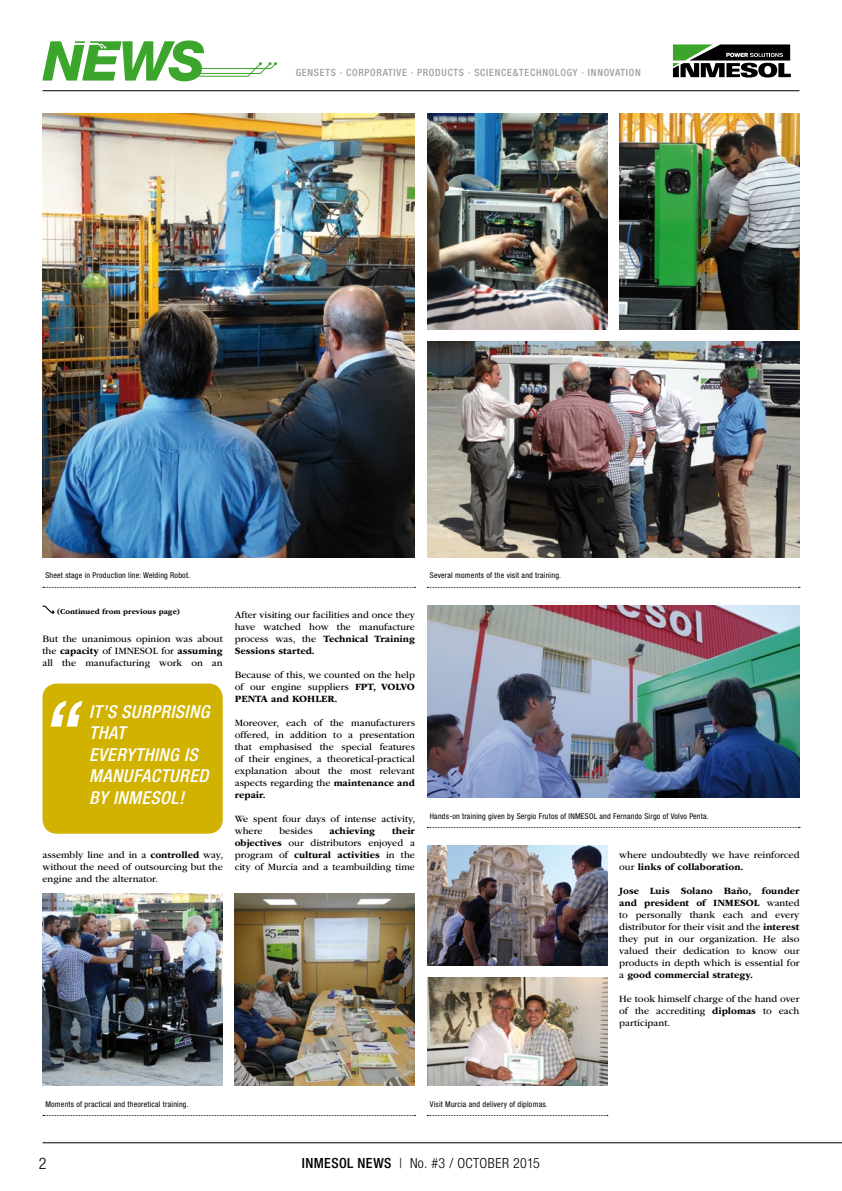
<style>
.page{position:relative;width:842px;height:1191px;background:#fff}
.page>*{position:absolute;margin:0;border:0;box-sizing:border-box;transform-origin:0 0}
.t1{font:italic 800 54.9px "Helvetica Neue LT Std";color:#3ca52b}
.t2{font:italic 500 condensed 17.9px/21.4px "Helvetica Neue LT Std";letter-spacing:.025em;color:#fff}
.t3{font:300 condensed 16px "Helvetica Neue LT Std";color:#000}
.t4{font:300 condensed 14px "Helvetica Neue LT Std";letter-spacing:.03em;color:#000}
.t5{font:10px/12px "ITC Garamond Std";color:#000;text-align:justify}
.t6{font:500 condensed 10px "Helvetica Neue LT Std";letter-spacing:.075em;color:#9c9e9f}
.t7{font:700 10px "ITC Garamond Std";color:#000}
.t8{font:condensed 8px "Helvetica Neue LT Std";letter-spacing:.025em;color:#000}
.t9{font:700 8px "ITC Garamond Std";color:#000}
.s1{font-weight:700}
.s2{font-weight:500}
</style>
<div class="page">
<hr style="left:43px;top:1142px;width:799px;height:1px;background:#000">
<svg style="left:672px;top:45px;width:1px;height:32px"></svg>
<svg style="left:673px;top:44px;width:118px;height:34px"></svg>
<hr style="left:43px;top:90px;width:756px;height:1px;background:#000">
<svg style="left:173px;top:62px;width:104px;height:15px"></svg>
<div style="left:43px;top:683px;width:180px;height:150px;background:#d1b200;border-radius:14px"></div>
<svg style="left:51px;top:701px;width:31px;height:25px"></svg>
<img style="left:427px;top:113px;width:180px;height:216px">
<img style="left:619px;top:113px;width:180px;height:216px">
<img style="left:427px;top:341px;width:372px;height:216px">
<img style="left:43px;top:893px;width:180px;height:192px">
<img style="left:235px;top:893px;width:180px;height:192px">
<img style="left:427px;top:845px;width:180px;height:120px">
<img style="left:427px;top:977px;width:180px;height:108px">
<img style="left:427px;top:605px;width:372px;height:192px">
<svg style="left:427px;top:587px;width:373px;height:1px"></svg>
<svg style="left:43px;top:1115px;width:373px;height:1px"></svg>
<svg style="left:427px;top:1115px;width:181px;height:1px"></svg>
<svg style="left:427px;top:827px;width:373px;height:1px"></svg>
<img style="left:43px;top:113px;width:372px;height:444px">
<svg style="left:43px;top:587px;width:373px;height:1px"></svg>
<svg style="left:43px;top:605px;width:12px;height:9px"></svg>
<h1 class="t1" style="left:43px;top:28px;width:163px">NEWS</h1>
<p class="t6" style="left:296px;top:67px;width:347px">GENSETS · CORPORATIVE · PRODUCTS · SCIENCE&amp;TECHNOLOGY · INNOVATION</p>
<p class="t8" style="left:45px;top:571px;width:146px">Sheet stage in Production line: Welding Robot.</p>
<p class="t9" style="left:57px;top:607px;width:124px">(Continued from previous page)</p>
<p class="t5" style="left:43px;top:632px;width:182px">But the unanimous opinion was about the <span class="s1">capacity</span> of IMNESOL for <span class="s1">assuming </span>all the manufacturing work on an</p>
<h2 class="t2" style="left:89px;top:701px;width:122px">IT’S SURPRISING<br>THAT<br>EVERYTHING IS<br>MANUFACTURED<br>BY INMES</h2>
<h2 class="t2" style="left:160px;top:786px;width:25px">OL!</h2>
<p class="t5" style="left:43px;top:848px;width:182px">assembly line and in a <span class="s1">controlled</span> way, without the need of outsourcing but the engine and the alternator.</p>
<p class="t5" style="left:235px;top:608px;width:182px">After visiting our facilities and once they have watched how the manufacture process was, the <span class="s1">Technical Training Sessions started.</span></p>
<p class="t5" style="left:235px;top:668px;width:182px">Because of this, we counted on the help of our engine suppliers <span class="s1">FPT, VOLVO PENTA and KOHLER.</span></p>
<p class="t5" style="left:235px;top:716px;width:182px">Moreover, each of the manufacturers offered, in addition to a presentation that emphasised the special features of their engines, a theoretical-practical explanation about the most relevant aspects regarding the <span class="s1">maintenance and repair.</span></p>
<p class="t5" style="left:235px;top:812px;width:182px">We spent four days of intense activity, where</p>
<p class="t5" style="left:279px;top:824px;width:35px">besides</p>
<p class="t7" style="left:329px;top:825px;width:47px">achieving</p>
<p class="t5" style="left:235px;top:824px;width:182px;text-indent:157px"><span class="s1">their objectives</span> our distributors enjoyed a program of <span class="s1">cultural activities</span> in the city of Murcia and a teambuilding time</p>
<p class="t8" style="left:430px;top:571px;width:133px">Several moments of the visit and training.</p>
<p class="t8" style="left:430px;top:811px;width:280px">Hands-on training given by Sergio Frutos of INMESOL and Fernando Sirgo of Volvo Penta.</p>
<p class="t5" style="left:619px;top:848px;width:182px">where undoubtedly we have reinforced our <span class="s1">links of collaboration.</span></p>
<p class="t5" style="left:619px;top:884px;width:182px"><span class="s1">Jose Luis Solano Baño, founder and president of INMESOL</span> wanted to personally thank each and every distributor for their visit and the <span class="s1">interest </span>they put in our organization. He also valued their dedication to know our products in depth which is essential for a <span class="s1">good commercial strategy.</span></p>
<p class="t5" style="left:619px;top:992px;width:182px">He took himself charge of the hand over of the accrediting <span class="s1">diplomas</span> to each participant.</p>
<p class="t8" style="left:45px;top:1099px;width:145px">Moments of practical and theoretical training.</p>
<p class="t8" style="left:430px;top:1099px;width:119px">Visit Murcia and delivery of diplomas.</p>
<h3 class="t3" style="left:39px;top:1153px;width:9px">2</h3>
<h3 class="t4" style="left:302px;top:1155px;width:240px"><span class="s2">INMESOL NEWS</span> | No. #3 / OCTOBER 2015</h3>
</div>
